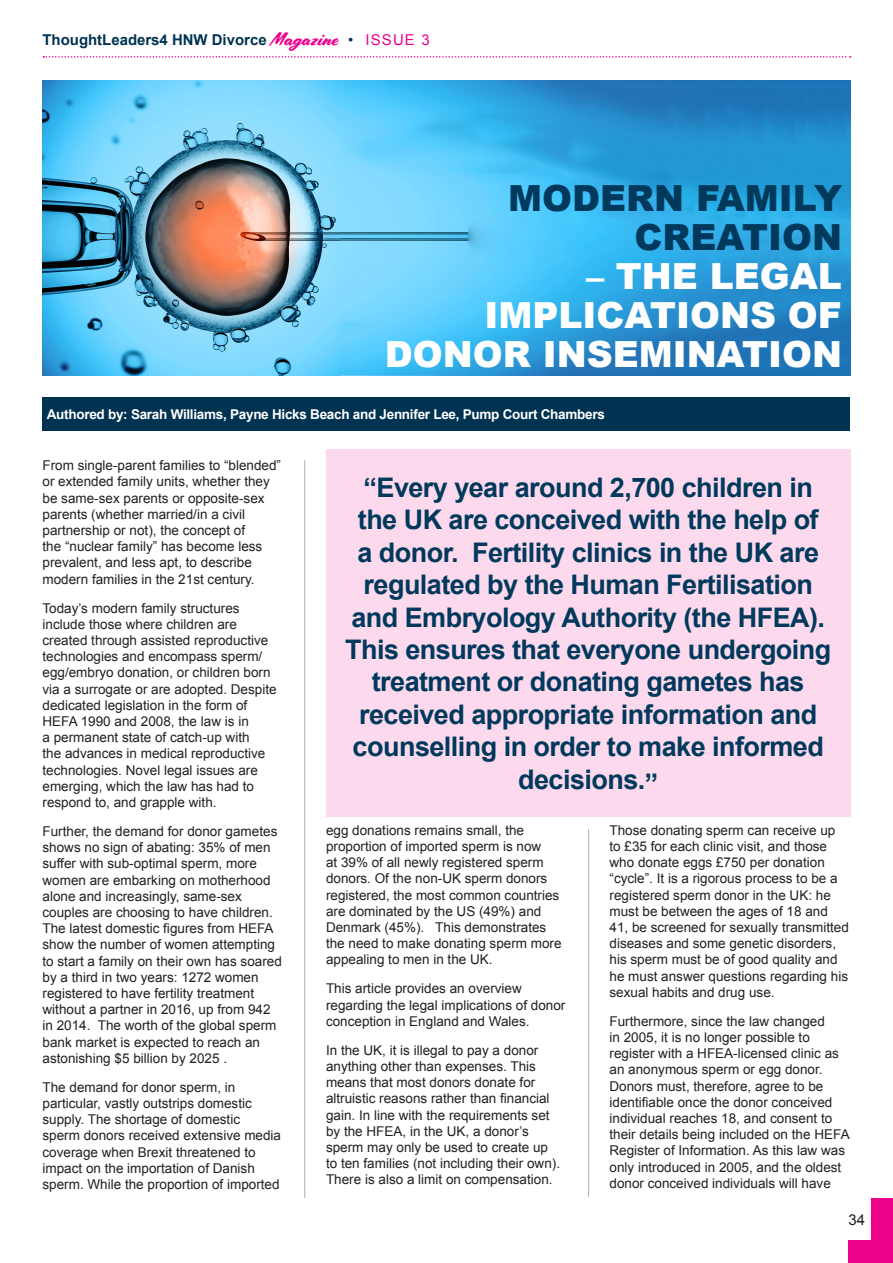
<style>
.page{position:relative;width:893px;height:1263px;background:#fff}
.page>*{position:absolute;margin:0;border:0;box-sizing:border-box;transform-origin:0 0}
.t1{font:900 36px/39px "Arial";color:#fff;text-align:right}
.t2{font:900 36px/39px "Arial";color:#00395c;text-align:right}
.Headers{font:700 27px/32.4px "Arial";letter-spacing:-.02em;color:#00395c;text-align:center}
.t3{font:700 15px "Arial";color:#003251}
.t4{font:15px "Arial";color:#231f20}
.main_text{font:13.5px/16.2px "Arial";color:#231f20}
.t5{font:700 13.5px "Arial";letter-spacing:-.02em;color:#fff}
.s1{font-family:"Cortado";font-weight:400;font-size:18.6px;color:#ed028c}
.s2{font-weight:400}
.s3{font-weight:400;color:#ed028c}
</style>
<div class="page">
<svg style="left:43px;top:56px;width:808px;height:2px"></svg>
<div style="left:872px;top:1198px;width:21px;height:65px;background:#ed028c"></div>
<div style="left:848px;top:1241px;width:45px;height:22px;background:#ed028c"></div>
<img style="left:43px;top:81px;width:807px;height:294px">
<div style="left:43px;top:398px;width:807px;height:33px;background:#003251"></div>
<hr style="left:304px;top:460px;width:1px;height:738px;background:#a3b1c3">
<hr style="left:588px;top:829px;width:1px;height:368px;background:#a3b1c3">
<div style="left:326px;top:449px;width:524px;height:367px;background:#fcd9ed"></div>
<p class="t3" style="left:43px;top:29px;width:389px">ThoughtLeaders4 HNW Divorce <span class="s1">Magazine</span> <span class="s2">•</span> <span class="s3">ISSUE 3</span></p>
<p class="t2" style="left:508px;top:177px;width:335px">MODERN FAMILY<br>CREATION</p>
<p class="t1" style="left:385px;top:255px;width:459px">– THE LEGAL<br>IMPLICATIONS OF<br>DONOR INSEMINATION</p>
<p class="t5" style="left:47px;top:405px;width:560px">Authored by: Sarah Williams, Payne Hicks Beach and Jennifer Lee, Pump Court Chambers</p>
<p class="main_text" style="left:43px;top:457px;width:240px">From single-parent families to “blended” or extended family units, whether they be same-sex parents or opposite-sex parents (whether married/in a civil partnership or not), the concept of<br>the “nuclear family” has become less prevalent, and less apt, to describe modern families in the 21st century.</p>
<p class="main_text" style="left:43px;top:600px;width:236px">Today’s modern family structures include those where children are created through assisted reproductive technologies and encompass sperm/ egg/embryo donation, or children born via a surrogate or are adopted. Despite dedicated legislation in the form of HEFA 1990 and 2008, the law is in<br>a permanent state of catch-up with<br>the advances in medical reproductive technologies. Novel legal issues are emerging, which the law has had to respond to, and grapple with.</p>
<p class="main_text" style="left:43px;top:823px;width:241px">Further, the demand for donor gametes shows no sign of abating: 35% of men suffer with sub-optimal sperm, more women are embarking on motherhood alone and increasingly, same-sex couples are choosing to have children.<br>The latest domestic figures from HEFA show the number of women attempting to start a family on their own has soared by a third in two years: 1272 women registered to have fertility treatment without a partner in 2016, up from 942 in 2014. The worth of the global sperm bank market is expected to reach an astonishing $5 billion by 2025 .</p>
<p class="main_text" style="left:43px;top:1079px;width:240px">The demand for donor sperm, in particular, vastly outstrips domestic supply. The shortage of domestic<br>sperm donors received extensive media coverage when Brexit threatened to impact on the importation of Danish sperm. While the proportion of imported</p>
<p class="Headers" style="left:345px;top:472px;width:488px">“Every year around 2,700 children in the UK are conceived with the help of<br>a donor. Fertility clinics in the UK are regulated by the Human Fertilisation and Embryology Authority (the HFEA).<br>This ensures that everyone undergoing treatment or donating gametes has received appropriate information and counselling in order to make informed decisions.”</p>
<p class="main_text" style="left:326px;top:822px;width:237px">egg donations remains small, the proportion of imported sperm is now<br>at 39% of all newly registered sperm donors. Of the non-UK sperm donors registered, the most common countries are dominated by the US (49%) and Denmark (45%). This demonstrates the need to make donating sperm more appealing to men in the UK.</p>
<p class="main_text" style="left:326px;top:981px;width:241px">This article provides an overview regarding the legal implications of donor conception in England and Wales.</p>
<p class="main_text" style="left:326px;top:1042px;width:236px">In the UK, it is illegal to pay a donor anything other than expenses. This means that most donors donate for altruistic reasons rather than financial gain. In line with the requirements set by the HFEA, in the UK, a donor’s sperm may only be used to create up to ten families (not including their own).<br>There is also a limit on compensation.</p>
<p class="main_text" style="left:609px;top:822px;width:241px">Those donating sperm can receive up to £35 for each clinic visit, and those who donate eggs £750 per donation “cycle”. It is a rigorous process to be a registered sperm donor in the UK: he must be between the ages of 18 and 41, be screened for sexually transmitted diseases and some genetic disorders, his sperm must be of good quality and he must answer questions regarding his sexual habits and drug use.</p>
<p class="main_text" style="left:609px;top:1013px;width:242px">Furthermore, since the law changed<br>in 2005, it is no longer possible to register with a HFEA-licensed clinic as an anonymous sperm or egg donor.<br>Donors must, therefore, agree to be identifiable once the donor conceived individual reaches 18, and consent to their details being included on the HEFA Register of Information. As this law was only introduced in 2005, and the oldest donor conceived individuals will have</p>
<p class="t4" style="left:848px;top:1210px;width:18px">34</p>
</div>
